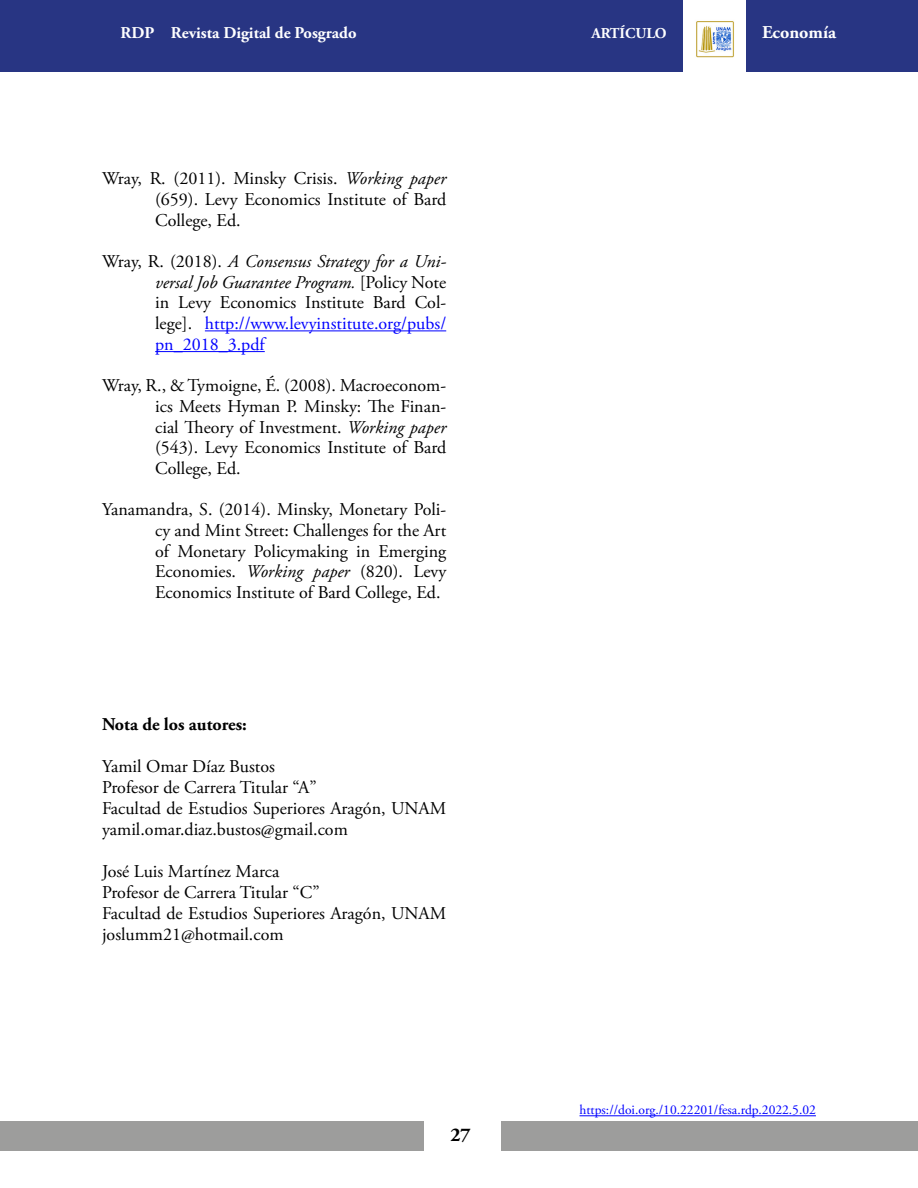
<style>
.page{position:relative;width:918px;height:1188px;background:#fff}
.page>*{position:absolute;margin:0;border:0;box-sizing:border-box;transform-origin:0 0}
.t1{font:700 19.5px "Adobe Garamond Pro";color:#000}
.t2{font:18px/20.7px "Adobe Garamond Pro";color:#000;text-align:justify}
.t3{font:700 18px "Adobe Garamond Pro";color:#000}
.t4{font:700 18px "Adobe Garamond Pro";color:#fff}
.t5{font:700 16.5px "Adobe Garamond Pro";color:#fff}
.t6{font:700 15px "Adobe Garamond Pro";color:#fff}
.t7{font:13.5px "Adobe Garamond Pro";color:#00f}
.s1{font-style:italic}
.s2{color:#00f}
</style>
<div class="page">
<div style="left:501px;top:1121px;width:416px;height:30px;background:#9d9d9c"></div>
<div style="left:0;top:1121px;width:424px;height:30px;background:#9d9d9c"></div>
<hr style="left:0;top:0;width:1px;height:71px;background:#283583">
<div style="left:1px;top:0;width:681px;height:71px;background:#283583"></div>
<div style="left:746px;top:0;width:172px;height:71px;background:#283583"></div>
<img style="left:696px;top:21px;width:38px;height:37px">
<hr style="left:205px;top:330px;width:241px;height:1px;background:#00f">
<hr style="left:155px;top:351px;width:110px;height:1px;background:#00f">
<hr style="left:580px;top:1115px;width:236px;height:1px;background:#00f">
<p class="t5" style="left:121px;top:23px;width:238px">RDP Revista Digital de Posgrado</p>
<p class="t2" style="left:155px;top:169px;width:293px;text-indent:-53px">Wray, R. (2011). Minsky Crisis. <span class="s1">Working paper </span>(659). Levy Economics Institute of Bard College, Ed.</p>
<p class="t2" style="left:155px;top:252px;width:293px;text-indent:-53px">Wray, R. (2018). <span class="s1">A Consensus Strategy for a Uni&shy;versal Job Guarantee Program.</span> [Policy Note in Levy Economics Institute Bard Col&shy;lege]. <span class="s2">http://www.levyinstitute.org/pubs/ pn_2018_3.pdf</span></p>
<p class="t2" style="left:155px;top:376px;width:293px;text-indent:-53px">Wray, R., &amp; Tymoigne, É. (2008). Macroeconom&shy;ics Meets Hyman P. Minsky: The Finan&shy;cial Theory of Investment. <span class="s1">Working paper </span>(543). Levy Economics Institute of Bard College, Ed.</p>
<p class="t2" style="left:155px;top:500px;width:293px;text-indent:-53px">Yanamandra, S. (2014). Minsky, Monetary Poli&shy;cy and Mint Street: Challenges for the Art of Monetary Policymaking in Emerging Economies. <span class="s1">Working paper</span> (820). Levy Economics Institute of Bard College, Ed.</p>
<p class="t3" style="left:102px;top:713px;width:146px">Nota de los autores:</p>
<p class="t2" style="left:102px;top:756px;width:175px">Yamil Omar Díaz Bustos</p>
<p class="t2" style="left:102px;top:777px;width:216px">Profesor de Carrera Titular “A”</p>
<p class="t2" style="left:102px;top:798px;width:346px">Facultad de Estudios Superiores Aragón, UNAM yamil.omar.diaz.bustos@gmail.com</p>
<p class="t2" style="left:102px;top:861px;width:179px">José Luis Martínez Marca</p>
<p class="t2" style="left:102px;top:882px;width:219px">Profesor de Carrera Titular “C”</p>
<p class="t2" style="left:102px;top:903px;width:346px">Facultad de Estudios Superiores Aragón, UNAM joslumm21@hotmail.com</p>
<p class="t1" style="left:450px;top:1124px;width:22px">27</p>
<p class="t6" style="left:591px;top:24px;width:77px">ARTÍCULO</p>
<p class="t4" style="left:762px;top:22px;width:76px">Economía</p>
<p class="t7" style="left:580px;top:1102px;width:238px">https://doi.org./10.22201/fesa.rdp.2022.5.02</p>
</div>
